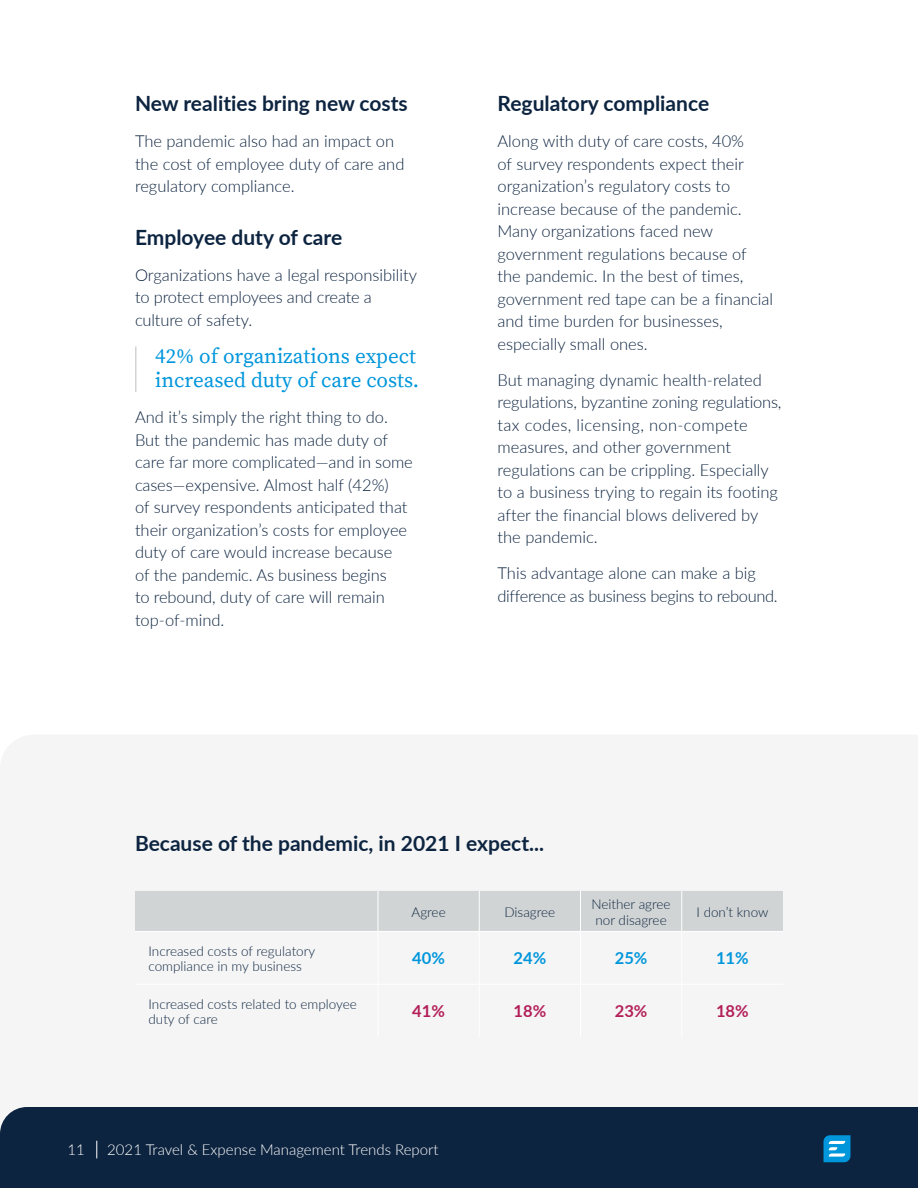
<style>
.page{position:relative;width:918px;height:1188px;background:#fff}
.page>*{position:absolute;margin:0;border:0;box-sizing:border-box;transform-origin:0 0}
.H2_subhead__rich_blu{font:700 21px "Lato";color:#0d2440}
.quote__electric_blue{font:21px/24px "Source Serif Pro";color:#0096db}
.Figure_label{font:700 21px "Lato";color:#0d2440}
.body_copy{font:300 16.5px/22.5px "Lato";color:#0d2440}
.body_copy-2{font:300 16.5px/22.5px "Lato";letter-spacing:-.02em;color:#0d2440}
.body_copy-3{font:700 16.5px "Lato";color:#0096db}
.body_copy-4{font:700 16.5px "Lato";color:#b31f59}
.t1{font:300 15px "Lato";color:#fff}
.Figure_label-2{font:300 13.5px/15px "Lato";color:#0d2440}
.body_copy-5{font:300 13.5px/16.2px "Lato";color:#0d2440}
</style>
<div class="page">
<div style="left:0;top:1107px;width:918px;height:81px;background:#0d2440"></div>
<svg style="left:824px;top:1135px;width:27px;height:27px"></svg>
<svg style="left:96px;top:1141px;width:1px;height:17px"></svg>
<div style="left:135px;top:891px;width:648px;height:40px;background:#d1d4d4"></div>
<hr style="left:378px;top:891px;width:1px;height:40px;background:#fff">
<hr style="left:479px;top:891px;width:1px;height:40px;background:#fff">
<hr style="left:580px;top:891px;width:1px;height:40px;background:#fff">
<hr style="left:681px;top:891px;width:1px;height:40px;background:#fff">
<hr style="left:135px;top:346px;width:1px;height:46px;background:#d1d4d4">
<p class="H2_subhead__rich_blu" style="left:135px;top:88px;width:274px">New realities bring new costs</p>
<p class="body_copy" style="left:135px;top:130px;width:271px">The pandemic also had an impact on the cost of employee duty of care and regulatory compliance.</p>
<p class="H2_subhead__rich_blu" style="left:135px;top:222px;width:209px">Employee duty of care</p>
<p class="body_copy" style="left:135px;top:263px;width:284px">Organizations have a legal responsibility to protect employees and create a culture of safety.</p>
<p class="quote__electric_blue" style="left:155px;top:345px;width:265px">42% of organizations expect increased duty of care costs.</p>
<p class="body_copy" style="left:135px;top:406px;width:279px">And it’s simply the right thing to do.<br>But the pandemic has made duty of care far more complicated—and in some cases—expensive. Almost half (42%)<br>of survey respondents anticipated that their organization’s costs for employee duty of care would increase because<br>of the pandemic. As business begins<br>to rebound, duty of care will remain top-of-mind.</p>
<p class="H2_subhead__rich_blu" style="left:498px;top:88px;width:213px">Regulatory compliance</p>
<p class="body_copy" style="left:498px;top:130px;width:277px">Along with duty of care costs, 40%<br>of survey respondents expect their organization’s regulatory costs to increase because of the pandemic.<br>Many organizations faced new government regulations because of the pandemic. In the best of times, government red tape can be a financial and time burden for businesses, especially small ones.</p>
<p class="body_copy" style="left:498px;top:368px;width:286px">But managing dynamic health-related regulations, byzantine zoning regulations, tax codes, licensing, non-compete measures, and other government regulations can be crippling. Especially to a business trying to regain its footing after the financial blows delivered by the pandemic.</p>
<p class="body_copy-2" style="left:498px;top:562px;width:282px">This advantage alone can make a big difference as business begins to rebound.</p>
<p class="Figure_label" style="left:135px;top:828px;width:411px">Because of the pandemic, in 2021 I expect...</p>
<p class="body_copy-5" style="left:412px;top:903px;width:36px">Agree</p>
<p class="body_copy-5" style="left:505px;top:903px;width:52px">Disagree</p>
<p class="body_copy-5" style="left:592px;top:895px;width:81px">Neither agree nor disagree</p>
<p class="body_copy-5" style="left:696px;top:903px;width:74px">I don’t know</p>
<p class="Figure_label-2" style="left:148px;top:943px;width:168px">Increased costs of regulatory compliance in my business</p>
<p class="body_copy-3" style="left:412px;top:946px;width:34px">40%</p>
<p class="body_copy-3" style="left:514px;top:946px;width:34px">24%</p>
<p class="body_copy-3" style="left:615px;top:946px;width:34px">25%</p>
<p class="body_copy-3" style="left:716px;top:946px;width:34px">11%</p>
<p class="Figure_label-2" style="left:148px;top:996px;width:210px">Increased costs related to employee duty of care</p>
<p class="body_copy-4" style="left:412px;top:999px;width:34px">41%</p>
<p class="body_copy-4" style="left:514px;top:999px;width:34px">18%</p>
<p class="body_copy-4" style="left:615px;top:999px;width:34px">23%</p>
<p class="body_copy-4" style="left:716px;top:999px;width:34px">18%</p>
<p class="t1" style="left:68px;top:1139px;width:19px">11</p>
<p class="t1" style="left:107px;top:1139px;width:333px">2021 Travel &amp; Expense Management Trends Report</p>
</div>
